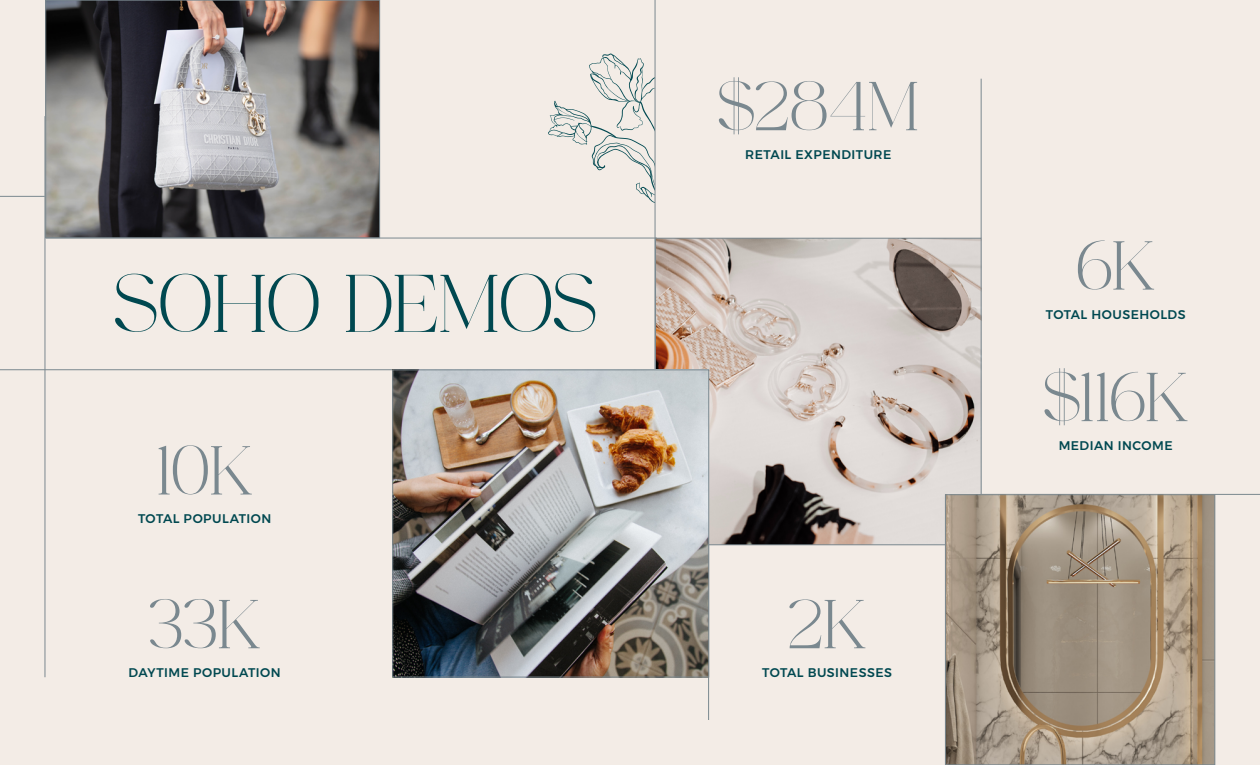
<style>
.page{position:relative;width:1260px;height:765px;background:#f3ece6}
.page>*{position:absolute;margin:0;border:0;box-sizing:border-box;transform-origin:0 0}
.t1{font:81.25px "Quartage";letter-spacing:-.03em;color:#004850}
.t2{font:68.75px "Quartage";letter-spacing:-.025em;color:#7a888f}
.t3{font:500 12.5px "Montserrat";letter-spacing:.035em;color:#004850}
</style>
<div class="page">
<svg style="left:548px;top:53px;width:107px;height:167px"></svg>
<hr style="left:0;top:370px;width:860px;height:1px;background:#7a888f">
<hr style="left:713px;top:494px;width:547px;height:1px;background:#7a888f">
<hr style="left:46px;top:238px;width:611px;height:1px;background:#7a888f">
<hr style="left:392px;top:370px;width:1px;height:307px;background:#7a888f">
<hr style="left:708px;top:370px;width:1px;height:350px;background:#7a888f">
<hr style="left:655px;top:0;width:1px;height:370px;background:#7a888f">
<hr style="left:981px;top:79px;width:1px;height:415px;background:#7a888f">
<hr style="left:45px;top:116px;width:1px;height:561px;background:#7a888f">
<hr style="left:0;top:196px;width:45px;height:1px;background:#7a888f">
<img style="left:657px;top:240px;width:322px;height:303px">
<img style="left:395px;top:372px;width:312px;height:303px">
<div style="left:393px;top:370px;width:316px;height:307px;border:1px solid #7a888f"></div>
<img style="left:947px;top:497px;width:266px;height:266px">
<div style="left:945px;top:495px;width:270px;height:270px;border:1px solid #7a888f"></div>
<img style="left:48px;top:2px;width:330px;height:234px">
<div style="left:46px;top:0;width:334px;height:238px;border:1px solid #7a888f"></div>
<h1 class="t1" style="left:113px;top:263px;width:486px">SOHO DEMOS</h1>
<h2 class="t2" style="left:156px;top:436px;width:99px">10K</h2>
<p class="t3" style="left:138px;top:509px;width:135px">TOTAL POPULATION</p>
<h2 class="t2" style="left:148px;top:590px;width:114px">33K</h2>
<p class="t3" style="left:129px;top:663px;width:154px">DAYTIME POPULATION</p>
<h2 class="t2" style="left:717px;top:72px;width:205px">$284M</h2>
<p class="t3" style="left:745px;top:145px;width:148px">RETAIL EXPENDITURE</p>
<h2 class="t2" style="left:787px;top:590px;width:81px">2K</h2>
<p class="t3" style="left:762px;top:663px;width:132px">TOTAL BUSINESSES</p>
<h2 class="t2" style="left:1076px;top:231px;width:81px">6K</h2>
<p class="t3" style="left:1046px;top:304px;width:141px">TOTAL HOUSEHOLDS</p>
<h2 class="t2" style="left:1042px;top:363px;width:148px">$116K</h2>
<p class="t3" style="left:1059px;top:436px;width:115px">MEDIAN INCOME</p>
</div>
